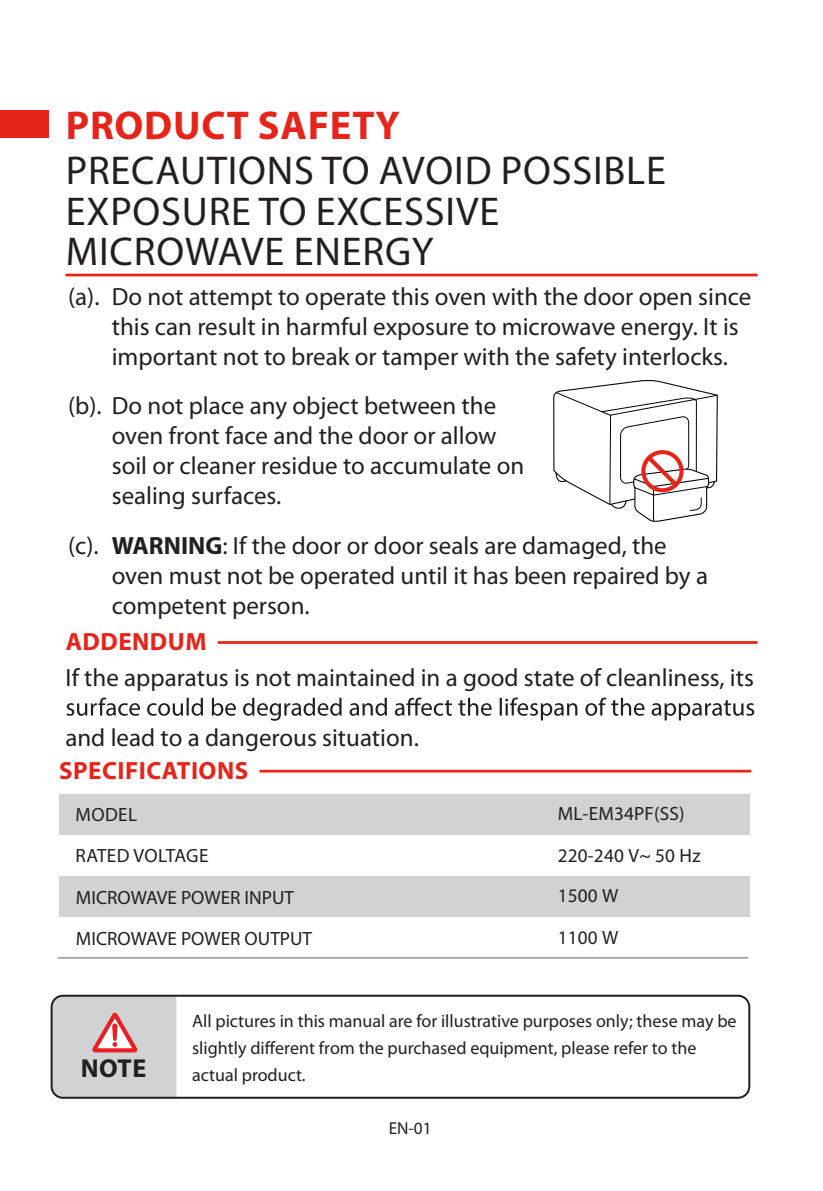
<style>
.page{position:relative;width:823px;height:1191px;background:#fff}
.page>*{position:absolute;margin:0;border:0;box-sizing:border-box;transform-origin:0 0}
.t1{font:40.4px/40.8px "Myriad Pro";letter-spacing:.02em;color:#231f20}
.t2{font:700 40.4px "Myriad Pro";letter-spacing:.02em;color:#e72419}
.t3{font:700 26px "Myriad Pro";color:#231f20}
.t4{font:25px/30px "Myriad Pro";color:#231f20}
.t5{font:700 25px "Myriad Pro";letter-spacing:.02em;color:#e72419}
.t6{font:19.2px/40.6px "Myriad Pro";color:#231f20}
.t7{font:19.2px/41px "Myriad Pro";letter-spacing:.02em;color:#231f20}
.t8{font:18px/27px "Myriad Pro";color:#231f20}
.t9{font:17.2px "Myriad Pro";color:#231f20}
.s1{font-weight:700}
</style>
<div class="page">
<hr style="left:65px;top:274px;width:692px;height:2px;background:#e72419">
<svg style="left:66px;top:273px;width:687px;height:448px"></svg>
<div style="left:0;top:111px;width:49px;height:27px;background:#e72419"></div>
<hr style="left:59px;top:770px;width:691px;height:2px;background:#e72419">
<div style="left:59px;top:766px;width:200px;height:10px;background:#fff"></div>
<div style="left:445px;top:875px;width:304px;height:41px;background:#d1d2d4"></div>
<div style="left:59px;top:875px;width:386px;height:41px;background:#d1d2d4"></div>
<div style="left:445px;top:793px;width:304px;height:41px;background:#d1d2d4"></div>
<div style="left:59px;top:793px;width:386px;height:41px;background:#d1d2d4"></div>
<hr style="left:58px;top:957px;width:386px;height:1px;background:#6c6d70">
<hr style="left:444px;top:957px;width:304px;height:1px;background:#6c6d70">
<div style="left:51px;top:994px;width:698px;height:104px;border:2px solid #231f20;border-radius:11px"></div>
<svg style="left:52px;top:995px;width:124px;height:102px;background:#cfc6c8"></svg>
<h1 class="t2" style="left:66px;top:99px;width:335px">PRODUCT SAFETY</h1>
<h1 class="t1" style="left:66px;top:149px;width:601px">PRECAUTIONS TO AVOID POSSIBLE<br>EXPOSURE TO EXCESSIVE<br>MICROWAVE ENERGY</h1>
<p class="t4" style="left:112px;top:281px;width:641px;text-indent:-44px">(a). Do not attempt to operate this oven with the door open since this can result in harmful exposure to microwave energy. It is important not to break or tamper with the safety interlocks.</p>
<p class="t4" style="left:112px;top:390px;width:414px;text-indent:-44px">(b). Do not place any object between the oven front face and the door or allow soil or cleaner residue to accumulate on sealing surfaces.</p>
<p class="t4" style="left:112px;top:530px;width:597px;text-indent:-44px">(c). <span class="s1">WARNING</span>: If the door or door seals are damaged, the oven must not be operated until it has been repaired by a competent person.</p>
<p class="t5" style="left:66px;top:625px;width:142px">ADDENDUM</p>
<p class="t4" style="left:65px;top:662px;width:689px">If the apparatus is not maintained in a good state of cleanliness, its</p>
<p class="t4" style="left:65px;top:721px;width:355px">and lead to a dangerous situation.</p>
<p class="t5" style="left:59px;top:754px;width:190px">SPECIFICATIONS</p>
<p class="t7" style="left:75px;top:793px;width:134px">MODEL<br>RATED VOLTAGE</p>
<p class="t6" style="left:557px;top:793px;width:128px">ML-EM34PF(SS)</p>
<p class="t6" style="left:557px;top:875px;width:62px">1500 W</p>
<p class="t6" style="left:557px;top:834px;width:144px">220-240 V~ 50 Hz</p>
<p class="t6" style="left:76px;top:877px;width:237px">MICROWAVE POWER INPUT<br>MICROWAVE POWER OUTPUT</p>
<p class="t6" style="left:557px;top:917px;width:62px">1100 W</p>
<p class="t8" style="left:192px;top:1007px;width:545px">All pictures in this manual are for illustrative purposes only; these may be slightly different from the purchased equipment, please refer to the</p>
<p class="t3" style="left:81px;top:1051px;width:67px">NOTE</p>
<p class="t8" style="left:192px;top:1061px;width:115px">actual product.</p>
<p class="t9" style="left:388px;top:1117px;width:44px">EN-01</p>
</div>
